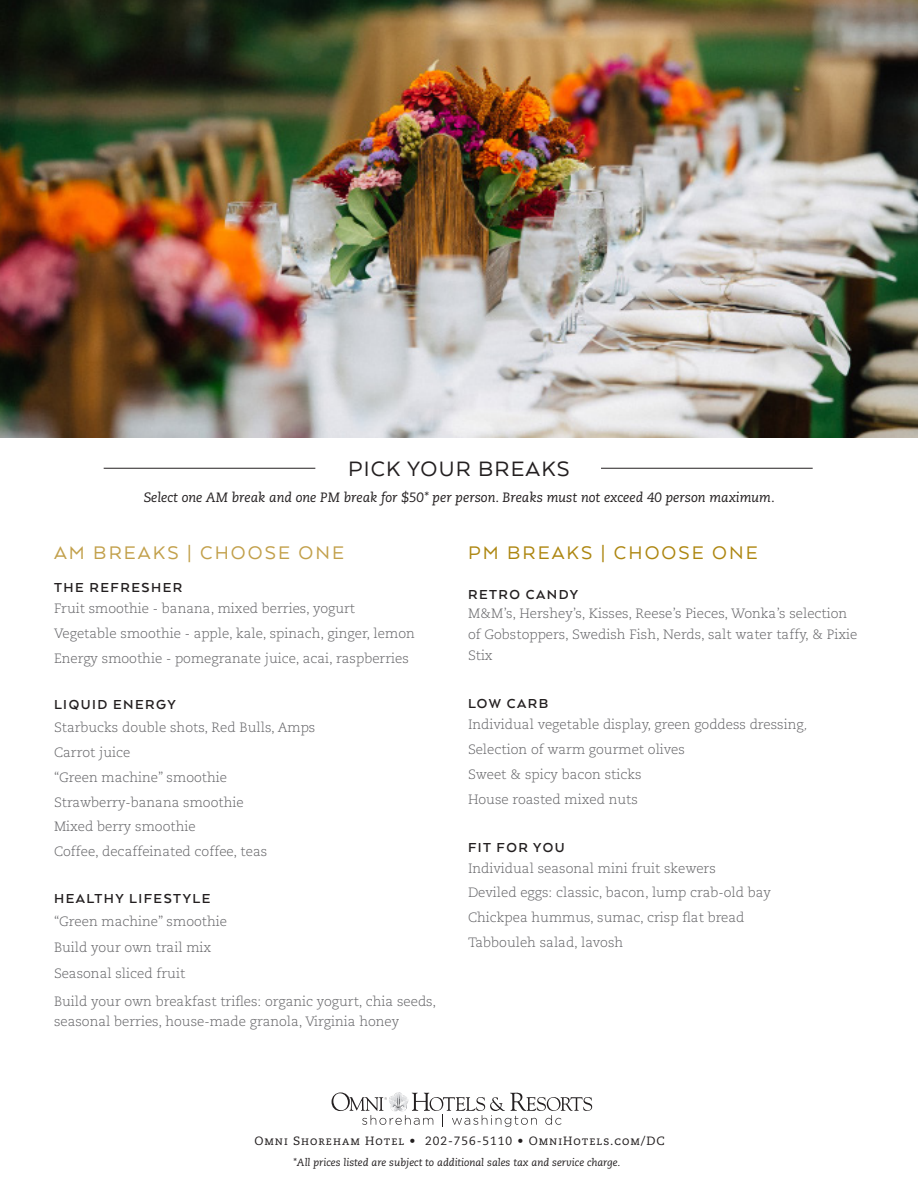
<style>
.page{position:relative;width:918px;height:1188px;background:#fff}
.page>*{position:absolute;margin:0;border:0;box-sizing:border-box;transform-origin:0 0}
.t1{font:24px "Arquitecta";letter-spacing:.05em;color:#231f20}
.Menu_Body_Copy{font:21px "Arquitecta";letter-spacing:.1em;color:#c2a04b}
.t2{font:21px "Arquitecta";letter-spacing:.1em;color:#ad8610}
.Italics_-_fine_print{font:700 15px "Arquitecta";letter-spacing:.1em;color:#231f20}
.Menu_Body_Copy-2{font:300 13.5px/21px "Caecilia LT Std";color:#636366}
.t3{font:italic 13.5px "Caecilia LT Std";color:#231f20}
.t4{font:12px "Caecilia LT Std";letter-spacing:.08em;color:#231f20}
.t5{font:italic 10.5px "Caecilia LT Std";color:#231f20}
.s1{font-style:italic;font-size:12px}
</style>
<div class="page">
<img style="left:0;top:0;width:918px;height:437px">
<hr style="left:104px;top:468px;width:211px;height:1px;background:#231f20">
<hr style="left:601px;top:468px;width:212px;height:1px;background:#231f20">
<svg style="left:332px;top:1092px;width:260px;height:35px"></svg>
<p class="t1" style="left:348px;top:453px;width:223px">PICK YOUR BREAKS</p>
<p class="t3" style="left:144px;top:490px;width:633px">Select one AM break and one PM break for $50* per person. Breaks must not exceed 40 person maximum.</p>
<p class="Menu_Body_Copy" style="left:54px;top:540px;width:291px">AM BREAKS | CHOOSE ONE</p>
<p class="Italics_-_fine_print" style="left:54px;top:578px;width:130px">THE REFRESHER</p>
<p class="Menu_Body_Copy-2" style="left:54px;top:598px;width:303px">Fruit smoothie - banana, mixed berries, yogurt</p>
<p class="Menu_Body_Copy-2" style="left:54px;top:623px;width:362px">Vegetable smoothie - apple, kale, spinach, ginger, lemon</p>
<p class="Menu_Body_Copy-2" style="left:54px;top:648px;width:356px">Energy smoothie - pomegranate juice, acai, raspberries</p>
<h2 class="Italics_-_fine_print" style="left:54px;top:695px;width:123px">LIQUID ENERGY</h2>
<p class="Menu_Body_Copy-2" style="left:54px;top:718px;width:263px">Starbucks double shots, Red Bulls, Amps</p>
<p class="Menu_Body_Copy-2" style="left:54px;top:742px;width:78px">Carrot juice</p>
<p class="Menu_Body_Copy-2" style="left:54px;top:767px;width:175px">“Green machine” smoothie</p>
<p class="Menu_Body_Copy-2" style="left:54px;top:792px;width:191px">Strawberry-banana smoothie</p>
<p class="Menu_Body_Copy-2" style="left:54px;top:817px;width:143px">Mixed berry smoothie</p>
<p class="Menu_Body_Copy-2" style="left:54px;top:841px;width:215px">Coffee, decaffeinated coffee, teas</p>
<h3 class="Italics_-_fine_print" style="left:54px;top:889px;width:158px">HEALTHY LIFESTYLE</h3>
<h3 class="Menu_Body_Copy-2" style="left:54px;top:911px;width:175px">“Green machine” smoothie</h3>
<h3 class="Menu_Body_Copy-2" style="left:54px;top:937px;width:159px">Build your own trail mix</h3>
<h3 class="Menu_Body_Copy-2" style="left:54px;top:964px;width:133px">Seasonal sliced fruit</h3>
<h3 class="Menu_Body_Copy-2" style="left:54px;top:991px;width:384px">Build your own breakfast trifles: organic yogurt, chia seeds,</h3>
<h3 class="Menu_Body_Copy-2" style="left:54px;top:1012px;width:347px">seasonal berries, house-made granola, Virginia honey</h3>
<h3 class="t2" style="left:468px;top:540px;width:291px">PM BREAKS | CHOOSE ONE</h3>
<h3 class="Italics_-_fine_print" style="left:468px;top:585px;width:112px">RETRO CANDY</h3>
<p class="Menu_Body_Copy-2" style="left:468px;top:604px;width:391px">M&amp;M’s, Hershey’s, Kisses, Reese’s Pieces, Wonka’s selection of Gobstoppers, Swedish Fish, Nerds, salt water taffy, &amp; Pixie<br>Stix</p>
<h3 class="Italics_-_fine_print" style="left:468px;top:695px;width:82px">LOW CARB</h3>
<p class="Menu_Body_Copy-2" style="left:468px;top:715px;width:344px">Individual vegetable display, green goddess dressing<span class="s1">,</span></p>
<p class="Menu_Body_Copy-2" style="left:468px;top:739px;width:218px">Selection of warm gourmet olives</p>
<p class="Menu_Body_Copy-2" style="left:468px;top:764px;width:175px">Sweet &amp; spicy bacon sticks</p>
<p class="Menu_Body_Copy-2" style="left:468px;top:789px;width:171px">House roasted mixed nuts</p>
<h3 class="Italics_-_fine_print" style="left:468px;top:838px;width:98px">FIT FOR YOU</h3>
<p class="Menu_Body_Copy-2" style="left:468px;top:858px;width:249px">Individual seasonal mini fruit skewers</p>
<p class="Menu_Body_Copy-2" style="left:468px;top:883px;width:304px">Deviled eggs: classic, bacon, lump crab-old bay</p>
<p class="Menu_Body_Copy-2" style="left:468px;top:907px;width:278px">Chickpea hummus, sumac, crisp flat bread</p>
<p class="Menu_Body_Copy-2" style="left:468px;top:932px;width:157px">Tabbouleh salad, lavosh</p>
<p class="t4" style="left:254px;top:1134px;width:412px">Omni Shoreham Hotel • 202-756-5110 • OmniHotels.com/DC</p>
<p class="t5" style="left:293px;top:1157px;width:329px">*All prices listed are subject to additional sales tax and service charge.</p>
</div>
